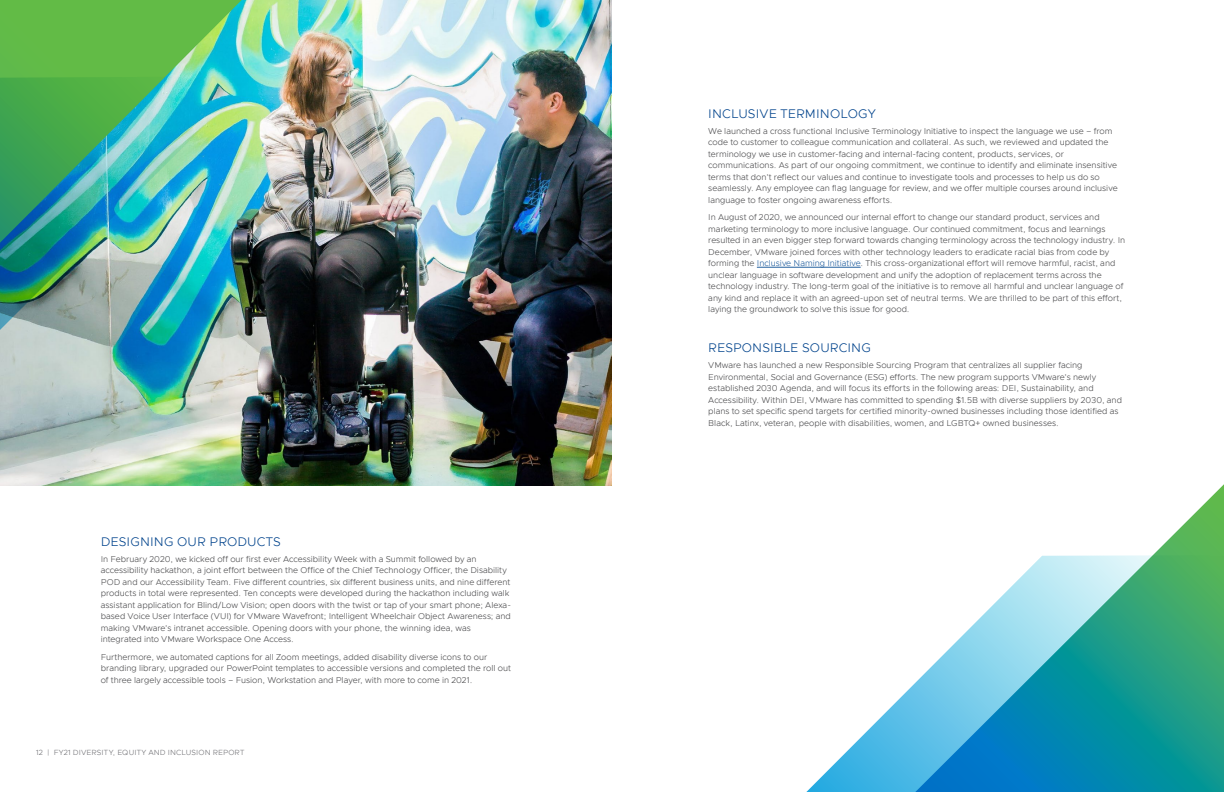
<style>
.page{position:relative;width:1224px;height:792px;background:#fff}
.page>*{position:absolute;margin:0;border:0;box-sizing:border-box;transform-origin:0 0}
.Pillar_Headers{font:300 12.5px "Metropolis";letter-spacing:.01em;color:#00438c}
.body{font:300 8.5px/11.5px "Metropolis";color:#4d4d4f}
.t1{font:300 7.5px "Metropolis";letter-spacing:.015em;color:#717175}
.s1{color:#215e9e}
</style>
<div class="page">
<hr style="left:757px;top:267px;width:104px;height:1px;background:#215e9e">
<img style="left:0;top:0;width:612px;height:486px">
<svg style="left:1154px;top:484px;width:70px;height:70px"></svg>
<svg style="left:0;top:0;width:242px;height:76px;background:#5fbd58"></svg>
<img style="left:0;top:76px;width:254px;height:291px">
<svg style="left:806px;top:554px;width:418px;height:238px"></svg>
<p class="Pillar_Headers" style="left:101px;top:534px;width:181px">DESIGNING OUR PRODUCTS</p>
<p class="body" style="left:101px;top:553px;width:412px">In February 2020, we kicked off our first ever Accessibility Week with a Summit followed by an accessibility hackathon, a joint effort between the Office of the Chief Technology Officer, the Disability POD and our Accessibility Team. Five different countries, six different business units, and nine different products in total were represented. Ten concepts were developed during the hackathon including walk assistant application for Blind/Low Vision; open doors with the twist or tap of your smart phone; Alexa&shy;based Voice User Interface (VUI) for VMware Wavefront; Intelligent Wheelchair Object Awareness; and making VMware’s intranet accessible. Opening doors with your phone, the winning idea, was integrated into VMware Workspace One Access.</p>
<p class="body" style="left:101px;top:651px;width:412px">Furthermore, we automated captions for all Zoom meetings, added disability diverse icons to our branding library, upgraded our PowerPoint templates to accessible versions and completed the roll out of three largely accessible tools – Fusion, Workstation and Player, with more to come in 2021.</p>
<p class="t1" style="left:36px;top:748px;width:210px">12 | FY21 DIVERSITY, EQUITY AND INCLUSION REPORT</p>
<p class="Pillar_Headers" style="left:708px;top:106px;width:169px">INCLUSIVE TERMINOLOGY</p>
<p class="body" style="left:708px;top:125px;width:411px">We launched a cross functional Inclusive Terminology Initiative to inspect the language we use – from code to customer to colleague communication and collateral. As such, we reviewed and updated the terminology we use in customer-facing and internal-facing content, products, services, or communications. As part of our ongoing commitment, we continue to identify and eliminate insensitive terms that don’t reflect our values and continue to investigate tools and processes to help us do so seamlessly. Any employee can flag language for review, and we offer multiple courses around inclusive language to foster ongoing awareness efforts.</p>
<p class="body" style="left:708px;top:211px;width:418px">In August of 2020, we announced our internal effort to change our standard product, services and marketing terminology to more inclusive language. Our continued commitment, focus and learnings resulted in an even bigger step forward towards changing terminology across the technology industry. In December, VMware joined forces with other technology leaders to eradicate racial bias from code by forming the <span class="s1">Inclusive Naming Initiative</span>. This cross-organizational effort will remove harmful, racist, and unclear language in software development and unify the adoption of replacement terms across the technology industry. The long-term goal of the initiative is to remove all harmful and unclear language of any kind and replace it with an agreed-upon set of neutral terms. We are thrilled to be part of this effort, laying the groundwork to solve this issue for good.</p>
<p class="Pillar_Headers" style="left:708px;top:340px;width:164px">RESPONSIBLE SOURCING</p>
<p class="body" style="left:708px;top:360px;width:415px">VMware has launched a new Responsible Sourcing Program that centralizes all supplier facing Environmental, Social and Governance (ESG) efforts. The new program supports VMware’s newly established 2030 Agenda, and will focus its efforts in the following areas: DEI, Sustainability, and Accessibility. Within DEI, VMware has committed to spending $1.5B with diverse suppliers by 2030, and plans to set specific spend targets for certified minority-owned businesses including those identified as Black, Latinx, veteran, people with disabilities, women, and LGBTQ+ owned businesses.</p>
</div>
